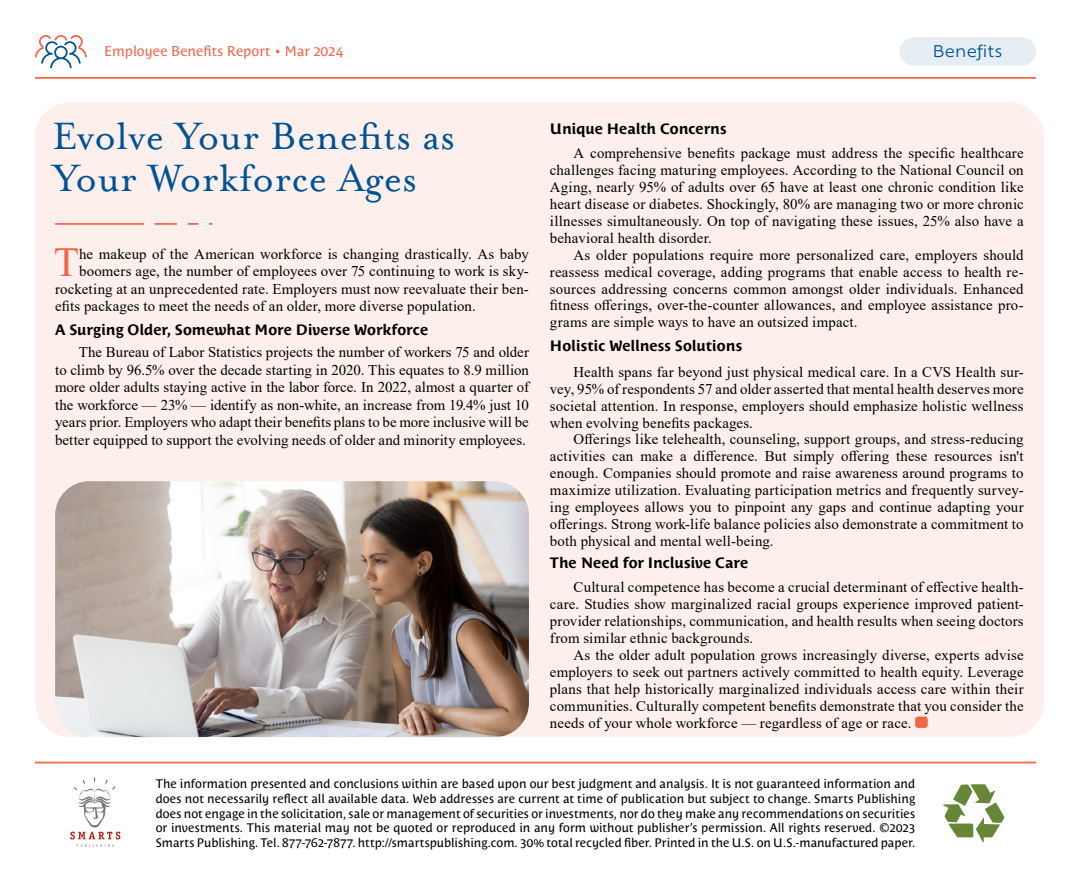
<style>
.page{position:relative;width:1071px;height:882px;background:#fff}
.page>*{position:absolute;margin:0;border:0;box-sizing:border-box;transform-origin:0 0}
.t1{font:43.75px/42px "Mrs Eaves OT";letter-spacing:.01em;color:#005295}
.t2{font:41.3px "Times New Roman";color:#f26647}
.t3{font:15.75px "Ofelia Text";letter-spacing:.015em;color:#005295}
.t4{font:14.88px/17px "Times New Roman";letter-spacing:.01em;color:#000;text-align:justify}
.t5{font:700 14.88px "Costa Std";color:#000}
.t6{font:14px "Costa Std";letter-spacing:.005em;color:#f26647}
.t7{font:12.25px/14.7px "Costa Std";letter-spacing:.005em;color:#000;text-align:justify}
</style>
<div class="page">
<hr style="left:35px;top:77px;width:1001px;height:2px;background:#f26647">
<svg style="left:35px;top:35px;width:52px;height:33px"></svg>
<svg style="left:943px;top:784px;width:61px;height:58px"></svg>
<svg style="left:70px;top:778px;width:50px;height:69px"></svg>
<div style="left:35px;top:102px;width:1009px;height:635px;background:#fdf0ec;border-radius:35px"></div>
<hr style="left:55px;top:223px;width:89px;height:2px;background:#f26647">
<hr style="left:155px;top:223px;width:22px;height:2px;background:#f26647">
<svg style="left:188px;top:223px;width:10px;height:2px"></svg>
<img style="left:55px;top:481px;width:474px;height:256px">
<hr style="left:35px;top:762px;width:1001px;height:1px;background:#f26647">
<div style="left:915px;top:717px;width:13px;height:11px;background:#f26647;border-radius:3px"></div>
<div style="left:899px;top:37px;width:137px;height:29px;background:#e6eef4;border-radius:14px"></div>
<p class="t6" style="left:104px;top:43px;width:240px">Employee Benefits Report • Mar 2024</p>
<p class="t3" style="left:933px;top:40px;width:71px">Benefits</p>
<h1 class="t1" style="left:53px;top:116px;width:404px">Evolve Your Benefits as<br>Your Workforce Ages</h1>
<h2 class="t2" style="left:54px;top:233px;width:27px">T</h2>
<p class="t4" style="left:79px;top:245px;width:451px">he makeup of the American workforce is changing drastically. As baby</p>
<p class="t4" style="left:79px;top:262px;width:451px">boomers age, the number of employees over 75 continuing to work is sky-</p>
<p class="t4" style="left:55px;top:280px;width:475px">rocketing at an unprecedented rate. Employers must now reevaluate their ben-</p>
<p class="t4" style="left:55px;top:297px;width:422px">efits packages to meet the needs of an older, more diverse population.</p>
<p class="t5" style="left:55px;top:321px;width:375px">A Surging Older, Somewhat More Diverse Workforce</p>
<p class="t4" style="left:55px;top:343px;width:475px;line-height:17.5px;text-indent:24px">The Bureau of Labor Statistics projects the number of workers 75 and older to climb by 96.5% over the decade starting in 2020. This equates to 8.9 million more older adults staying active in the labor force. In 2022, almost a quarter of the workforce — 23% — identify as non-white, an increase from 19.4% just 10 years prior. Employers who adapt their benefits plans to be more inclusive will be better equipped to support the evolving needs of older and minority employees.</p>
<p class="t5" style="left:550px;top:120px;width:178px">Unique Health Concerns</p>
<p class="t4" style="left:550px;top:144px;width:475px;text-indent:24px">A comprehensive benefits package must address the specific healthcare challenges facing maturing employees. According to the National Council on Aging, nearly 95% of adults over 65 have at least one chronic condition like heart disease or diabetes. Shockingly, 80% are managing two or more chronic illnesses simultaneously. On top of navigating these issues, 25% also have a behavioral health disorder.</p>
<p class="t4" style="left:550px;top:246px;width:475px;text-indent:24px">As older populations require more personalized care, employers should reassess medical coverage, adding programs that enable access to health re&shy;sources addressing concerns common amongst older individuals. Enhanced fitness offerings, over-the-counter allowances, and employee assistance pro&shy;grams are simple ways to have an outsized impact.</p>
<p class="t5" style="left:550px;top:337px;width:194px">Holistic Wellness Solutions</p>
<p class="t4" style="left:550px;top:363px;width:475px;text-indent:24px">Health spans far beyond just physical medical care. In a CVS Health sur&shy;vey, 95% of respondents 57 and older asserted that mental health deserves more societal attention. In response, employers should emphasize holistic wellness when evolving benefits packages.</p>
<p class="t4" style="left:550px;top:430px;width:475px;text-indent:24px">Offerings like telehealth, counseling, support groups, and stress-reducing activities can make a difference. But simply offering these resources isn't enough. Companies should promote and raise awareness around programs to maximize utilization. Evaluating participation metrics and frequently survey&shy;ing employees allows you to pinpoint any gaps and continue adapting your offerings. Strong work-life balance policies also demonstrate a commitment to both physical and mental well-being.</p>
<p class="t5" style="left:550px;top:554px;width:200px">The Need for Inclusive Care</p>
<p class="t4" style="left:550px;top:578px;width:475px;text-indent:24px">Cultural competence has become a crucial determinant of effective health&shy;care. Studies show marginalized racial groups experience improved patient&shy;provider relationships, communication, and health results when seeing doctors from similar ethnic backgrounds.</p>
<p class="t4" style="left:550px;top:646px;width:475px;text-indent:24px">As the older adult population grows increasingly diverse, experts advise employers to seek out partners actively committed to health equity. Leverage plans that help historically marginalized individuals access care within their communities. Culturally competent benefits demonstrate that you consider the needs of your whole workforce — regardless of age or race.</p>
<p class="t7" style="left:156px;top:777px;width:761px">The information presented and conclusions within are based upon our best judgment and analysis. It is not guaranteed information and does not necessarily reflect all available data. Web addresses are current at time of publication but subject to change. Smarts Publishing does not engage in the solicitation, sale or management of securities or investments, nor do they make any recommendations on securities or investments. This material may not be quoted or reproduced in any form without publisher’s permission. All rights reserved. ©2023<br>Smarts Publishing. Tel. 877-762-7877. http://smartspublishing.com. 30% total recycled fiber. Printed in the U.S. on U.S.-manufactured paper.</p>
</div>
